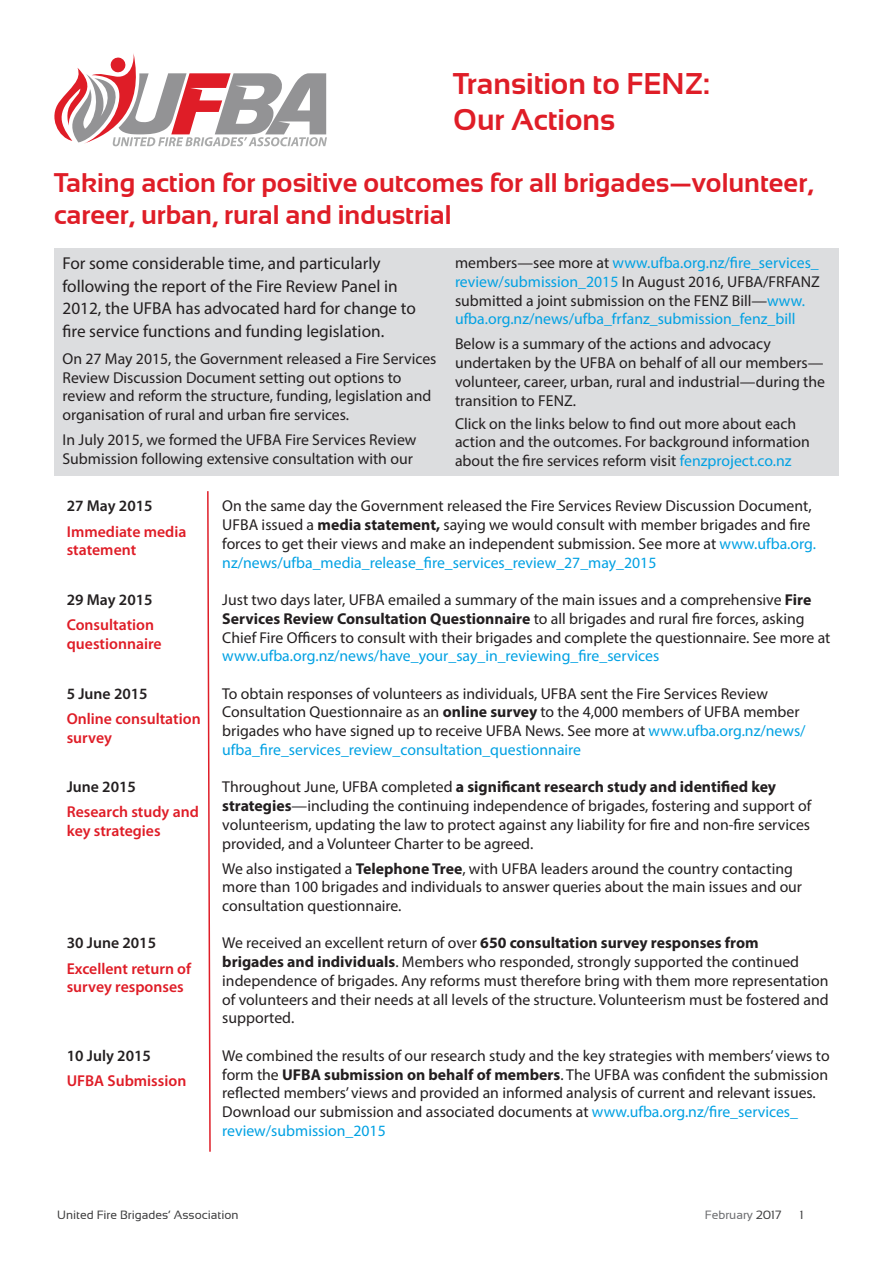
<style>
.page{position:relative;width:893px;height:1263px;background:#fff}
.page>*{position:absolute;margin:0;border:0;box-sizing:border-box;transform-origin:0 0}
.Flyer_heading_red{font:700 30px "Sansation";color:#df1d27}
.Flyer_heading_minor{font:700 27px/32.4px "Sansation";color:#df1d27}
.Copy_Myriad_11_5_85{font:17.25px/22.5px "Myriad Pro";color:#231f20}
.Copy_grey_10_5_100{font:15.75px/18.8px "Myriad Pro";color:#231f20}
.Copy_grey_10_5_100-2{font:15.75px/18.8px "Myriad Pro";color:#00a1e3}
.Copy_red_10_5__100{font:600 15.75px/18.8px "Myriad Pro";color:#df1d27}
.Copy_grey_10_5_100-3{font:600 15.75px "Myriad Pro";color:#231f20}
.Captions{font:12px "Sansation";color:#3e3e3f}
.Captions-2{font:12px "Sansation";color:#6c6d70}
.s1{color:#231f20}
.s2{color:#00a1e3}
.s3{font-weight:700}
.s4{color:#3e3e3f}
</style>
<div class="page">
<svg style="left:54px;top:53px;width:273px;height:93px"></svg>
<div style="left:54px;top:248px;width:785px;height:228px;background:#dcdddf"></div>
<svg style="left:207px;top:491px;width:4px;height:661px"></svg>
<p class="Flyer_heading_red" style="left:453px;top:67px;width:258px">Transition to FENZ:</p>
<p class="Flyer_heading_red" style="left:453px;top:103px;width:163px">Our Actions</p>
<p class="Flyer_heading_minor" style="left:54px;top:166px;width:761px">Taking action for positive outcomes for all brigades—volunteer, career, urban, rural and industrial</p>
<p class="Copy_Myriad_11_5_85" style="left:63px;top:252px;width:355px">For some considerable time, and particularly following the report of the Fire Review Panel in 2012, the UFBA has advocated hard for change to fire service functions and funding legislation.</p>
<p class="Copy_grey_10_5_100" style="left:63px;top:349px;width:375px">On 27 May 2015, the Government released a Fire Services Review Discussion Document setting out options to review and reform the structure, funding, legislation and organisation of rural and urban fire services.</p>
<p class="Copy_grey_10_5_100" style="left:63px;top:430px;width:355px">In July 2015, we formed the UFBA Fire Services Review<br>Submission following extensive consultation with our</p>
<p class="Copy_grey_10_5_100-2" style="left:455px;top:253px;width:366px"><span class="s1">members—see more at</span> www.ufba.org.nz/fire_services_ review/submission_2015 <span class="s1">In August 2016, UFBA/FRFANZ submitted a joint submission on the FENZ Bill—</span>www. ufba.org.nz/news/ufba_frfanz_submission_fenz_bill</p>
<p class="Copy_grey_10_5_100" style="left:455px;top:334px;width:372px">Below is a summary of the actions and advocacy undertaken by the UFBA on behalf of all our members— volunteer, career, urban, rural and industrial—during the transition to FENZ.</p>
<p class="Copy_grey_10_5_100" style="left:455px;top:414px;width:356px">Click on the links below to find out more about each action and the outcomes. For background information about the fire services reform visit <span class="s2">fenzproject.co.nz</span></p>
<p class="Copy_grey_10_5_100-3" style="left:67px;top:496px;width:87px">27 May 2015</p>
<p class="Copy_red_10_5__100" style="left:67px;top:521px;width:121px">Immediate media statement</p>
<p class="Copy_grey_10_5_100-3" style="left:67px;top:590px;width:87px">29 May 2015</p>
<p class="Copy_red_10_5__100" style="left:67px;top:615px;width:96px">Consultation questionnaire</p>
<p class="Copy_grey_10_5_100-3" style="left:67px;top:683px;width:83px">5 June 2015</p>
<p class="Copy_red_10_5__100" style="left:67px;top:709px;width:135px">Online consultation survey</p>
<p class="Copy_grey_10_5_100-3" style="left:67px;top:777px;width:71px">June 2015</p>
<p class="Copy_red_10_5__100" style="left:67px;top:802px;width:134px">Research study and key strategies</p>
<p class="Copy_grey_10_5_100-3" style="left:67px;top:933px;width:91px">30 June 2015</p>
<p class="Copy_red_10_5__100" style="left:67px;top:958px;width:126px">Excellent return of survey responses</p>
<p class="Copy_grey_10_5_100-3" style="left:67px;top:1045px;width:86px">10 July 2015</p>
<p class="Copy_red_10_5__100" style="left:67px;top:1071px;width:121px">UFBA Submission</p>
<p class="Copy_grey_10_5_100" style="left:222px;top:497px;width:595px">On the same day the Government released the Fire Services Review Discussion Document, UFBA issued a <span class="s3">media statement,</span> saying we would consult with member brigades and fire forces to get their views and make an independent submission. See more at <span class="s2">www.ufba.org. nz/news/ufba_media_release_fire_services_review_27_may_2015</span></p>
<p class="Copy_grey_10_5_100" style="left:222px;top:590px;width:610px">Just two days later, UFBA emailed a summary of the main issues and a comprehensive <span class="s3">Fire Services Review Consultation Questionnaire</span> to all brigades and rural fire forces, asking Chief Fire Officers to consult with their brigades and complete the questionnaire. See more at <span class="s2">www.ufba.org.nz/news/have_your_say_in_reviewing_fire_services</span></p>
<p class="Copy_grey_10_5_100" style="left:222px;top:684px;width:585px">To obtain responses of volunteers as individuals, UFBA sent the Fire Services Review Consultation Questionnaire as an <span class="s3">online survey</span> to the 4,000 members of UFBA member brigades who have signed up to receive UFBA News. See more at <span class="s2">www.ufba.org.nz/news/ ufba_fire_services_review_consultation_questionnaire</span></p>
<p class="Copy_grey_10_5_100" style="left:222px;top:777px;width:590px">Throughout June, UFBA completed <span class="s3">a significant research study and identified key strategies</span>—including the continuing independence of brigades, fostering and support of volunteerism, updating the law to protect against any liability for fire and non-fire services provided, and a Volunteer Charter to be agreed.</p>
<p class="Copy_grey_10_5_100" style="left:222px;top:859px;width:581px">We also instigated a <span class="s3">Telephone Tree</span>, with UFBA leaders around the country contacting more than 100 brigades and individuals to answer queries about the main issues and our consultation questionnaire.</p>
<p class="Copy_grey_10_5_100" style="left:222px;top:933px;width:608px">We received an excellent return of over <span class="s3">650 consultation survey responses from<br>brigades and individuals</span>. Members who responded, strongly supported the continued independence of brigades. Any reforms must therefore bring with them more representation of volunteers and their needs at all levels of the structure. Volunteerism must be fostered and supported.</p>
<p class="Copy_grey_10_5_100" style="left:222px;top:1046px;width:609px">We combined the results of our research study and the key strategies with members’ views to form the <span class="s3">UFBA submission on behalf of members</span>. The UFBA was confident the submission reflected members’ views and provided an informed analysis of current and relevant issues.<br>Download our submission and associated documents at <span class="s2">www.ufba.org.nz/fire_services_ review/submission_2015</span></p>
<p class="Captions" style="left:57px;top:1208px;width:183px">United Fire Brigades’ Association</p>
<p class="Captions-2" style="left:705px;top:1208px;width:78px">February <span class="s4">2017</span></p>
<p class="Captions" style="left:800px;top:1208px;width:5px">1</p>
</div>
